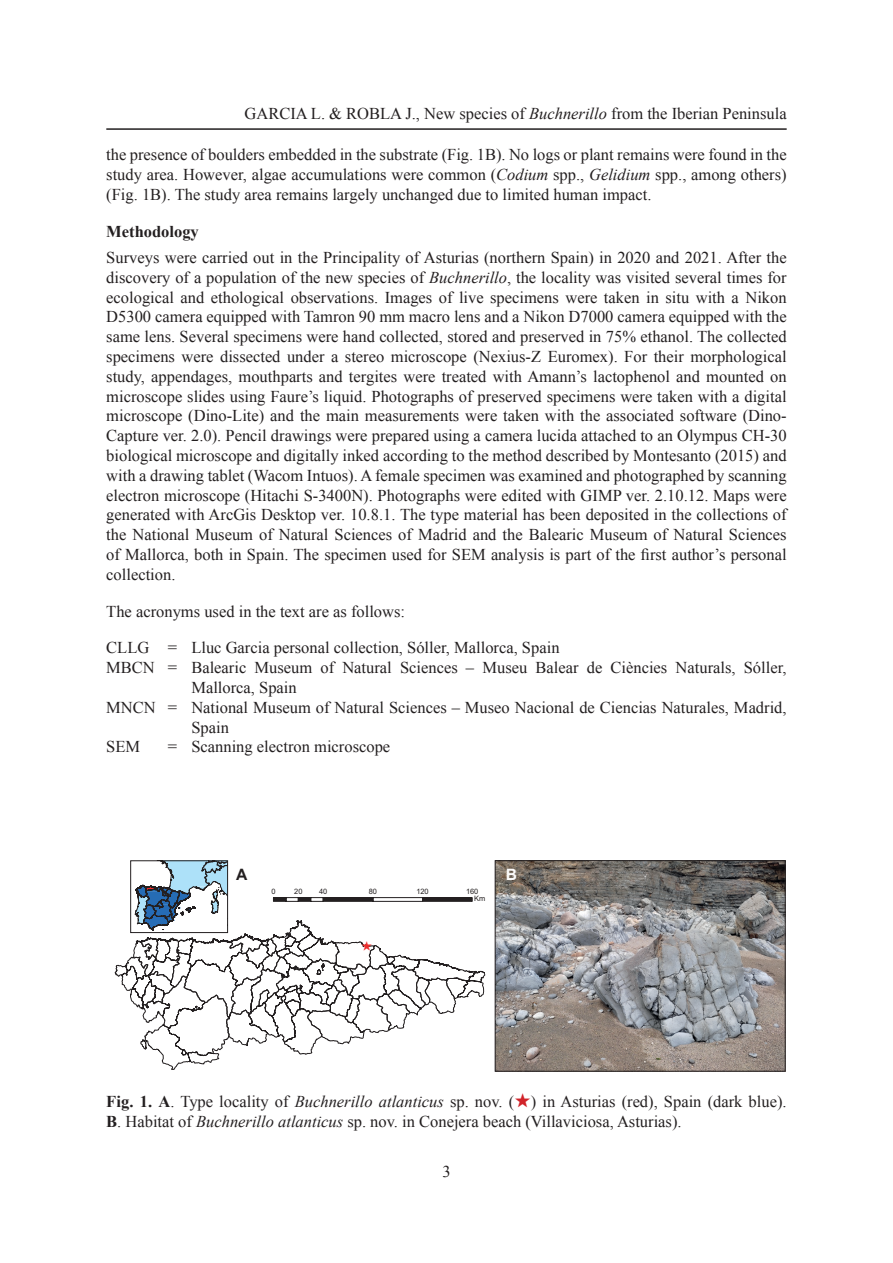
<style>
.page{position:relative;width:893px;height:1263px;background:#fff}
.page>*{position:absolute;margin:0;border:0;box-sizing:border-box;transform-origin:0 0}
.t1{font:17.4px "ESRI Default Marker";color:#ee2d2d}
.Figure_captions{font:16.5px/19.8px "Times New Roman";color:#231f20;text-align:justify}
.Normal_no_space_afte{font:16.5px/19.8px "Times New Roman";color:#231f20}
.Headings_2{font:700 16.5px "Times New Roman";color:#231f20}
.t2{font:700 15.6px "Arial";color:#231f20}
.t3{font:700 15.6px "Arial";color:#fcfcfc}
.t4{font:7.5px/7.2px "Arial";color:#231f20}
.s1{font-style:italic}
.s2{font-weight:700}
.s3{font-family:"Adobe Fangsong Std";color:#d1232a}
</style>
<div class="page">
<hr style="left:106px;top:128px;width:681px;height:2px;background:#231f20">
<svg style="left:114px;top:861px;width:371px;height:194px"></svg>
<div style="left:131px;top:861px;width:97px;height:72px;border:1px solid #231f20"></div>
<img style="left:497px;top:862px;width:286px;height:207px">
<div style="left:495px;top:860px;width:290px;height:211px;border:1px solid #231f20"></div>
<p class="Figure_captions" style="left:244px;top:103px;width:544px">GARCIA L. &amp; ROBLA J., New species of <span class="s1">Buchnerillo</span> from the Iberian Peninsula</p>
<p class="Figure_captions" style="left:106px;top:145px;width:682px">the presence of boulders embedded in the substrate (Fig. 1B). No logs or plant remains were found in the study area. However, algae accumulations were common (<span class="s1">Codium</span> spp., <span class="s1">Gelidium</span> spp., among others) (Fig. 1B). The study area remains largely unchanged due to limited human impact.</p>
<p class="Headings_2" style="left:106px;top:220px;width:94px">Methodology</p>
<p class="Figure_captions" style="left:106px;top:247px;width:682px">Surveys were carried out in the Principality of Asturias (northern Spain) in 2020 and 2021. After the discovery of a population of the new species of <span class="s1">Buchnerillo</span>, the locality was visited several times for ecological and ethological observations. Images of live specimens were taken in situ with a Nikon D5300 camera equipped with Tamron 90 mm macro lens and a Nikon D7000 camera equipped with the same lens. Several specimens were hand collected, stored and preserved in 75% ethanol. The collected specimens were dissected under a stereo microscope (Nexius-Z Euromex). For their morphological study, appendages, mouthparts and tergites were treated with Amann’s lactophenol and mounted on microscope slides using Faure’s liquid. Photographs of preserved specimens were taken with a digital microscope (Dino-Lite) and the main measurements were taken with the associated software (Dino-Capture ver. 2.0). Pencil drawings were prepared using a camera lucida attached to an Olympus CH-30 biological microscope and digitally inked according to the method described by Montesanto (2015) and with a drawing tablet (Wacom Intuos). A female specimen was examined and photographed by scanning electron microscope (Hitachi S-3400N). Photographs were edited with GIMP ver. 2.10.12. Maps were generated with ArcGis Desktop ver. 10.8.1. The type material has been deposited in the collections of the National Museum of Natural Sciences of Madrid and the Balearic Museum of Natural Sciences of Mallorca, both in Spain. The specimen used for SEM analysis is part of the first author’s personal collection.</p>
<p class="Figure_captions" style="left:106px;top:601px;width:300px">The acronyms used in the text are as follows:</p>
<p class="Normal_no_space_afte" style="left:106px;top:638px;width:455px">CLLG = Lluc Garcia personal collection, Sóller, Mallorca, Spain</p>
<p class="Normal_no_space_afte" style="left:191px;top:657px;width:597px;text-indent:-85px">MBCN = Balearic Museum of Natural Sciences – Museu Balear de Ciències Naturals, Sóller,<br>Mallorca, Spain</p>
<p class="Normal_no_space_afte" style="left:191px;top:697px;width:597px;text-indent:-85px">MNCN = National Museum of Natural Sciences – Museo Nacional de Ciencias Naturales, Madrid,<br>Spain</p>
<p class="Figure_captions" style="left:106px;top:737px;width:35px">SEM</p>
<p class="Figure_captions" style="left:168px;top:737px;width:224px">= Scanning electron microscope</p>
<p class="t2" style="left:236px;top:864px;width:13px">A</p>
<p class="t3" style="left:506px;top:864px;width:13px">B</p>
<p class="t4" style="left:271px;top:888px;width:6px">0</p>
<p class="t4" style="left:319px;top:888px;width:10px">40</p>
<p class="t4" style="left:294px;top:888px;width:10px">20</p>
<p class="t4" style="left:369px;top:888px;width:10px">80</p>
<p class="t4" style="left:416px;top:888px;width:14px">120</p>
<p class="t4" style="left:474px;top:888px;width:13px;text-indent:-8px">160<br>Km</p>
<p class="t1" style="left:361px;top:936px;width:14px">^</p>
<p class="Figure_captions" style="left:106px;top:1091px;width:682px"><span class="s2">Fig. 1. A</span>. Type locality of <span class="s1">Buchnerillo atlanticus</span> sp. nov. (<span class="s3">★</span>) in Asturias (red), Spain (dark blue).<br><span class="s2">B</span>. Habitat of <span class="s1">Buchnerillo atlanticus</span> sp. nov. in Conejera beach (Villaviciosa, Asturias).</p>
<p class="Figure_captions" style="left:442px;top:1161px;width:10px">3</p>
</div>
